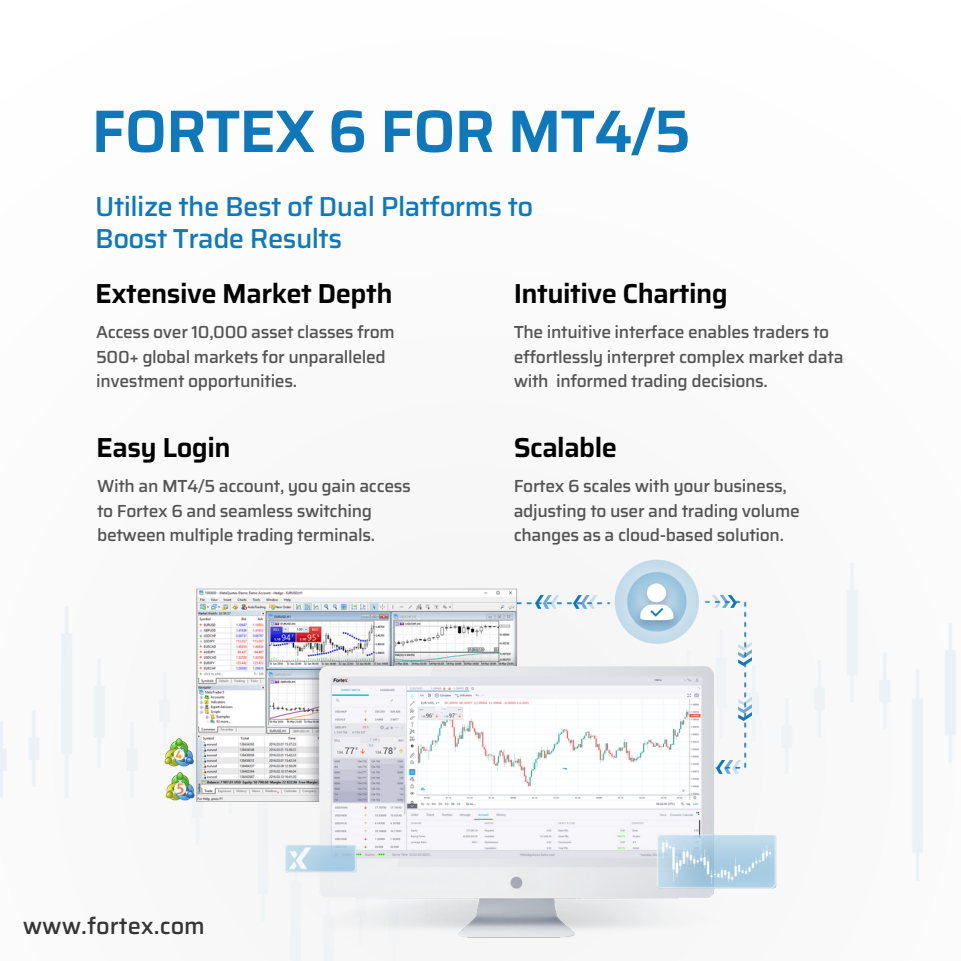
<style>
.page{position:relative;width:961px;height:961px;background:#fff}
.page>*{position:absolute;margin:0;border:0;box-sizing:border-box;transform-origin:0 0}
.t1{font:600 60px "Saira";letter-spacing:-.02em;color:#0e78bb}
.t2{font:600 27.5px "Saira";letter-spacing:-.02em;color:#000}
.t3{font:500 27.5px/31.9px "Saira";letter-spacing:-.02em;color:#0e78bb}
.t4{font:500 23.62px "Saira";color:#343434}
.t5{font:500 17.5px/24.4px "Saira";letter-spacing:-.02em;color:#545454}
</style>
<div class="page">
<svg style="left:0;top:563px;width:956px;height:318px"></svg>
<img style="left:140px;top:559px;width:664px;height:402px">
<img style="left:164px;top:733px;width:33px;height:40px">
<img style="left:162px;top:767px;width:33px;height:41px">
<p class="t1" style="left:91px;top:84px;width:601px">FORTEX 6 FOR MT4/5</p>
<p class="t3" style="left:95px;top:191px;width:440px">Utilize the Best of Dual Platforms to<br>Boost Trade Results</p>
<p class="t2" style="left:95px;top:272px;width:299px">Extensive Market Depth</p>
<p class="t5" style="left:96px;top:320px;width:300px">Access over 10,000 asset classes from<br>500+ global markets for unparalleled investment opportunities.</p>
<p class="t2" style="left:96px;top:426px;width:136px">Easy Login</p>
<p class="t5" style="left:97px;top:474px;width:315px">With an MT4/5 account, you gain access to Fortex 6 and seamless switching between multiple trading terminals.</p>
<p class="t2" style="left:514px;top:272px;width:216px">Intuitive Charting</p>
<p class="t5" style="left:514px;top:320px;width:331px">The intuitive interface enables traders to effortlessly interpret complex market data with informed trading decisions.</p>
<p class="t2" style="left:514px;top:426px;width:105px">Scalable</p>
<p class="t5" style="left:514px;top:474px;width:288px">Fortex 6 scales with your business, adjusting to user and trading volume changes as a cloud-based solution.</p>
<p class="t4" style="left:23px;top:907px;width:184px">www.fortex.com</p>
</div>
